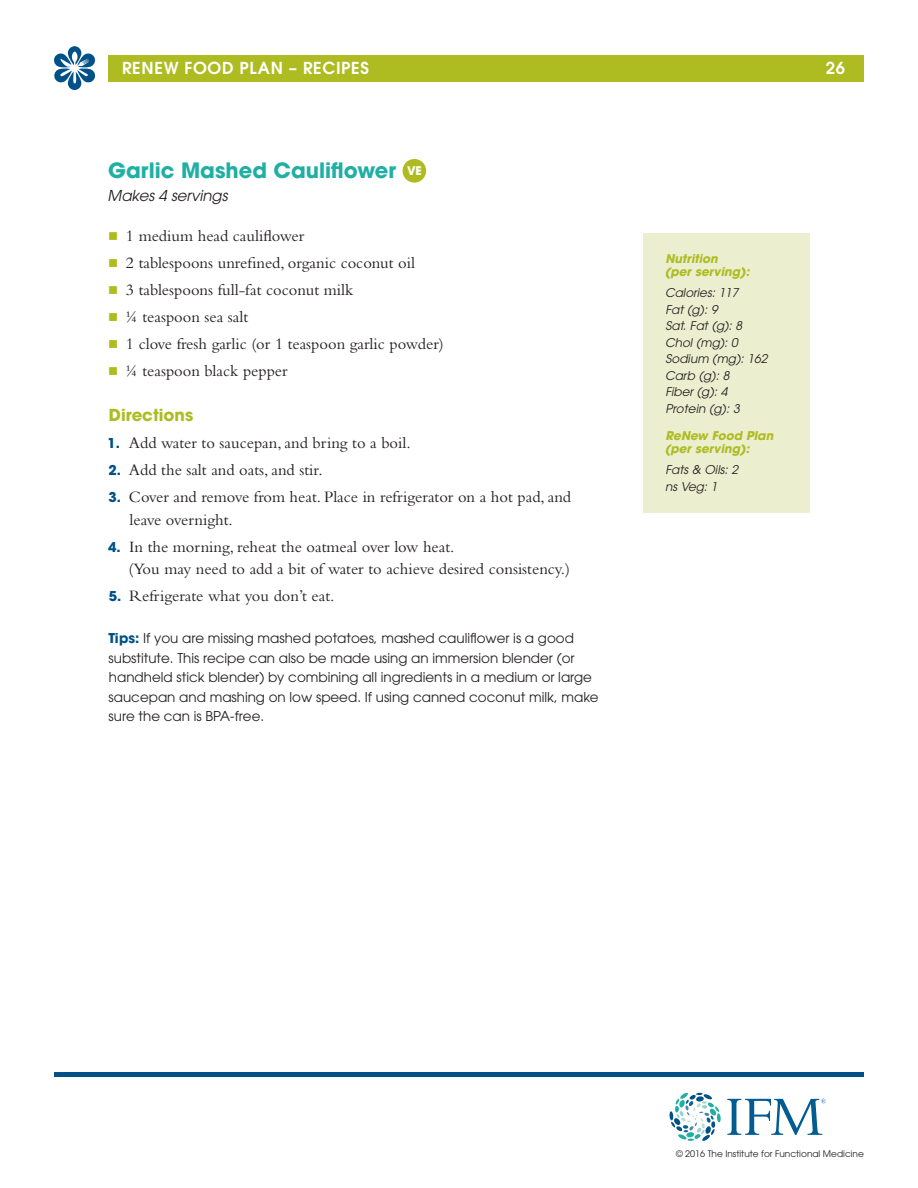
<style>
.page{position:relative;width:918px;height:1188px;background:#fff}
.page>*{position:absolute;margin:0;border:0;box-sizing:border-box;transform-origin:0 0}
.t1{font:700 21px "ITC Avant Garde Std";color:#1fafa4}
.t2{font:16.5px/22.5px "Bembo Std";color:#231f20}
.t3{font:600 16.5px "ITC Avant Garde Std";letter-spacing:.04em;color:#fff}
.t4{font:700 16.5px "ITC Avant Garde Std";color:#aebc21}
.t5{font:italic 15px "ITC Avant Garde Std";color:#231f20}
.t6{font:13.5px/19.5px "ITC Avant Garde Std";color:#231f20}
.t7{font:italic 12px/16.5px "ITC Avant Garde Std";color:#231f20}
.t8{font:italic 700 12px/13.5px "ITC Avant Garde Std";color:#aebc21}
.t9{font:9px "ITC Avant Garde Std";color:#231f20}
.s1{font-size:11.85px;color:#fff}
.s2{color:#aebc21}
.s3{font-family:"ITC Avant Garde Std";font-weight:700;font-size:13.5px;color:#005187}
.s4{font-weight:700;color:#005187}
</style>
<div class="page">
<hr style="left:54px;top:1072px;width:810px;height:4px;background:#005187">
<div style="left:109px;top:55px;width:755px;height:27px;background:#aebc21"></div>
<svg style="left:54px;top:46px;width:41px;height:44px"></svg>
<svg style="left:669px;top:1093px;width:52px;height:48px"></svg>
<svg style="left:727px;top:1099px;width:99px;height:36px"></svg>
<div style="left:403px;top:159px;width:23px;height:24px;background:#aebc21;border-radius:50%"></div>
<div style="left:644px;top:233px;width:166px;height:280px;background:#ebeecf"></div>
<p class="t3" style="left:122px;top:57px;width:248px">RENEW FOOD PLAN – RECIPES</p>
<p class="t3" style="left:826px;top:57px;width:21px">26</p>
<p class="t1" style="left:108px;top:156px;width:315px">Garlic Mashed Cauliflower <span class="s1">VE</span></p>
<p class="t5" style="left:108px;top:186px;width:121px">Makes 4 servings</p>
<p class="t2" style="left:108px;top:224px;width:197px"><span class="s2">■</span> 1 medium head cauliflower</p>
<p class="t2" style="left:108px;top:251px;width:308px"><span class="s2">■</span> 2 tablespoons unrefined, organic coconut oil</p>
<p class="t2" style="left:108px;top:278px;width:247px"><span class="s2">■</span> 3 tablespoons full-fat coconut milk</p>
<p class="t2" style="left:108px;top:305px;width:142px"><span class="s2">■</span> ¼ teaspoon sea salt</p>
<p class="t2" style="left:108px;top:332px;width:337px"><span class="s2">■</span> 1 clove fresh garlic (or 1 teaspoon garlic powder)</p>
<p class="t2" style="left:108px;top:359px;width:181px"><span class="s2">■</span> ¼ teaspoon black pepper</p>
<p class="t4" style="left:109px;top:404px;width:86px">Directions</p>
<p class="t2" style="left:107px;top:431px;width:305px"><span class="s3">1.</span> Add water to saucepan, and bring to a boil.</p>
<p class="t2" style="left:109px;top:458px;width:216px"><span class="s3">2.</span> Add the salt and oats, and stir.</p>
<p class="t2" style="left:130px;top:485px;width:443px;text-indent:-21px"><span class="s3">3.</span> Cover and remove from heat. Place in refrigerator on a hot pad, and leave overnight.</p>
<p class="t2" style="left:129px;top:535px;width:443px;text-indent:-20px"><span class="s3">4.</span> In the morning, reheat the oatmeal over low heat.<br>(You may need to add a bit of water to achieve desired consistency.)</p>
<p class="t2" style="left:109px;top:584px;width:227px"><span class="s3">5.</span> Refrigerate what you don’t eat.</p>
<p class="t6" style="left:109px;top:628px;width:492px"><span class="s4">Tips:</span> If you are missing mashed potatoes, mashed cauliflower is a good substitute. This recipe can also be made using an immersion blender (or handheld stick blender) by combining all ingredients in a medium or large saucepan and mashing on low speed. If using canned coconut milk, make sure the can is BPA-free.</p>
<p class="t8" style="left:665px;top:252px;width:86px">Nutrition<br>(per serving):</p>
<p class="t7" style="left:665px;top:285px;width:104px">Calories: 117<br>Fat (g): 9<br>Sat. Fat (g): 8<br>Chol (mg): 0<br>Sodium (mg): 162<br>Carb (g): 8<br>Fiber (g): 4<br>Protein (g): 3</p>
<p class="t8" style="left:665px;top:429px;width:110px">ReNew Food Plan (per serving):</p>
<p class="t7" style="left:665px;top:462px;width:74px">Fats &amp; Oils: 2 ns Veg: 1</p>
<p class="t9" style="left:676px;top:1148px;width:189px">© 2016 The Institute for Functional Medicine</p>
</div>
